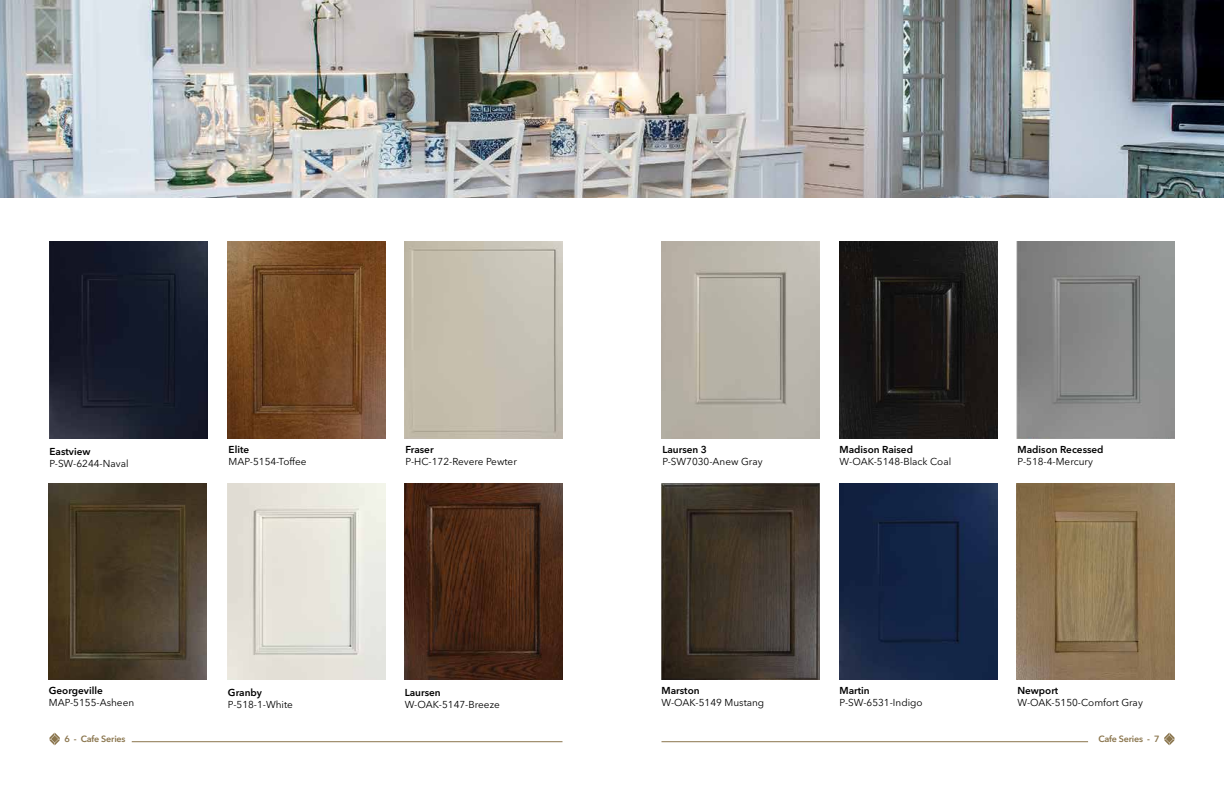
<style>
.page{position:relative;width:1224px;height:792px;background:#fff}
.page>*{position:absolute;margin:0;border:0;box-sizing:border-box;transform-origin:0 0}
.t1{font:10px "Avenir Next LT Pro";color:#000}
.t2{font:600 10px "Avenir Next LT Pro";color:#000}
.t3{font:600 9px "Avenir Next LT Pro";letter-spacing:-.02em;color:#8a754d}
</style>
<div class="page">
<hr style="left:132px;top:741px;width:430px;height:1px;background:#8a754d">
<hr style="left:662px;top:741px;width:426px;height:1px;background:#8a754d">
<svg style="left:50px;top:733px;width:10px;height:12px"></svg>
<svg style="left:1164px;top:733px;width:10px;height:12px"></svg>
<img style="left:228px;top:242px;width:158px;height:196px">
<img style="left:50px;top:242px;width:157px;height:196px">
<img style="left:228px;top:484px;width:158px;height:196px">
<img style="left:405px;top:242px;width:157px;height:196px">
<img style="left:662px;top:242px;width:157px;height:196px">
<img style="left:405px;top:484px;width:157px;height:196px">
<img style="left:49px;top:484px;width:158px;height:196px">
<img style="left:840px;top:242px;width:157px;height:196px">
<img style="left:0;top:0;width:1224px;height:198px">
<img style="left:1017px;top:242px;width:158px;height:196px">
<img style="left:662px;top:484px;width:157px;height:196px">
<img style="left:840px;top:484px;width:157px;height:196px">
<img style="left:1017px;top:484px;width:157px;height:196px">
<p class="t2" style="left:50px;top:445px;width:43px">Eastview</p>
<p class="t1" style="left:50px;top:457px;width:81px">P-SW-6244-Naval</p>
<p class="t2" style="left:49px;top:685px;width:55px">Georgeville</p>
<p class="t1" style="left:49px;top:697px;width:87px">MAP-5155-Asheen</p>
<p class="t2" style="left:229px;top:443px;width:22px">Elite</p>
<p class="t1" style="left:229px;top:455px;width:80px">MAP-5154-Toffee</p>
<p class="t2" style="left:228px;top:687px;width:36px">Granby</p>
<p class="t1" style="left:228px;top:699px;width:67px">P-518-1-White</p>
<p class="t2" style="left:406px;top:443px;width:30px">Fraser</p>
<p class="t1" style="left:406px;top:455px;width:113px">P-HC-172-Revere Pewter</p>
<p class="t2" style="left:405px;top:687px;width:38px">Laursen</p>
<p class="t1" style="left:405px;top:699px;width:97px">W-OAK-5147-Breeze</p>
<p class="t2" style="left:662px;top:443px;width:46px">Laursen 3</p>
<p class="t1" style="left:662px;top:455px;width:102px">P-SW7030-Anew Gray</p>
<p class="t2" style="left:840px;top:443px;width:75px">Madison Raised</p>
<p class="t1" style="left:840px;top:455px;width:113px">W-OAK-5148-Black Coal</p>
<p class="t2" style="left:1018px;top:443px;width:88px">Madison Recessed</p>
<p class="t1" style="left:1018px;top:455px;width:77px">P-518-4-Mercury</p>
<p class="t2" style="left:662px;top:685px;width:40px">Marston</p>
<p class="t1" style="left:662px;top:697px;width:104px">W-OAK-5149 Mustang</p>
<p class="t2" style="left:840px;top:685px;width:32px">Martin</p>
<p class="t1" style="left:840px;top:697px;width:85px">P-SW-6531-Indigo</p>
<p class="t2" style="left:1017px;top:685px;width:42px">Newport</p>
<p class="t1" style="left:1017px;top:697px;width:127px">W-OAK-5150-Comfort Gray</p>
<p class="t3" style="left:64px;top:733px;width:63px">6 - Cafe Series</p>
<p class="t3" style="left:1098px;top:733px;width:63px">Cafe Series - 7</p>
</div>
